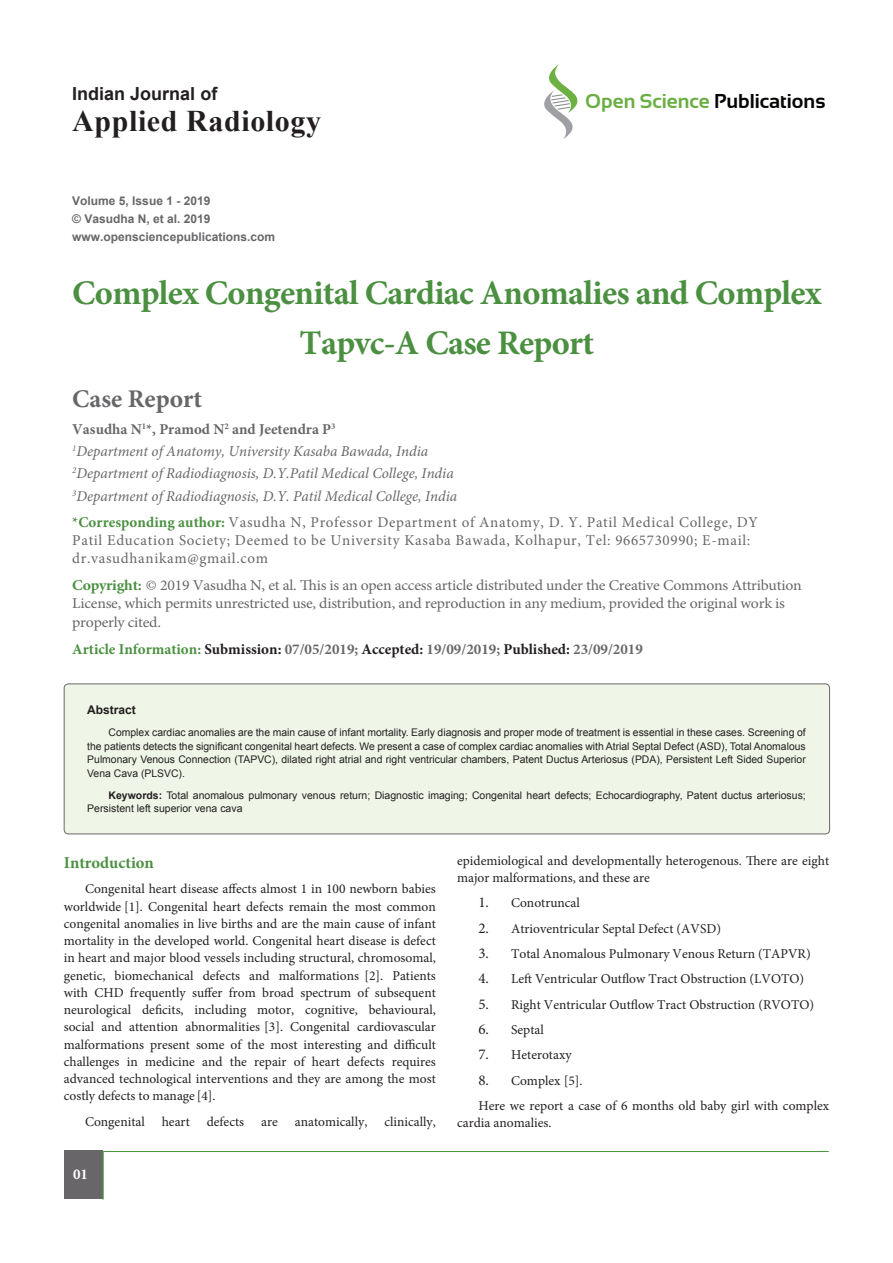
<style>
.page{position:relative;width:893px;height:1263px;background:#fff}
.page>*{position:absolute;margin:0;border:0;box-sizing:border-box;transform-origin:0 0}
.t1{font:700 34.5px/49.5px "Minion Pro";letter-spacing:-.02em;color:#4b9041;text-align:center}
.t2{font:700 30px "Times New Roman";letter-spacing:.02em;color:#231f20}
.t3{font:700 25.5px "Minion Pro";color:#686669}
.t4{font:700 20.1px "Sansation";color:#040503}
.t5{font:700 18px "Arial";color:#231f20}
.subsideheadding{font:700 16.5px "Minion Pro";color:#4b9041}
.t6{font:15px/18px "Minion Pro";letter-spacing:-.015em;color:#686669;scale:1.05 1}
.t7{font:15px/18px "Minion Pro";letter-spacing:.045em;color:#686669}
.t8{font:italic 15px "Minion Pro";color:#686669}
.t9{font:700 15px "Minion Pro";color:#686669}
.t10{font:700 15px "Minion Pro";color:#fff}
.List_Paragraph{font:13.5px/17.2px "Minion Pro";color:#231f20}
.Pa1{font:700 12px "Arial";color:#686669}
.Pa2{font:700 12px "Arial";color:#686669}
.t11{font:700 12px "Arial";color:#231f20}
.t12{font:10.5px/13.5px "Arial";color:#231f20;text-align:justify}
.s1{color:#6bae44}
.s2{font-weight:700;color:#4b9041}
.s3{color:#4b9041}
.s4{color:#231f20}
.s5{font-weight:700}
.s6{font-size:15px}
</style>
<div class="page">
<svg style="left:544px;top:64px;width:34px;height:75px"></svg>
<div style="left:64px;top:1151px;width:38px;height:48px;background:#686669"></div>
<hr style="left:102px;top:1151px;width:2px;height:48px;background:#4b9041">
<hr style="left:103px;top:1151px;width:726px;height:1px;background:#4b9041">
<div style="left:64px;top:684px;width:766px;height:150px;background:#eff6e8;border-radius:4px"></div>
<div style="left:64px;top:683px;width:766px;height:151px;border:1px solid #686669;border-radius:4px"></div>
<p class="t5" style="left:72px;top:81px;width:147px">Indian Journal of</p>
<p class="t2" style="left:72px;top:99px;width:250px">Applied Radiology</p>
<h3 class="t4" style="left:585px;top:90px;width:242px"><span class="s1">Open Science</span> Publications</h3>
<p class="Pa1" style="left:72px;top:192px;width:140px">Volume 5, Issue 1 - 2019</p>
<p class="Pa2" style="left:72px;top:210px;width:140px">© Vasudha N, et al. 2019</p>
<p class="Pa1" style="left:72px;top:228px;width:204px">www.opensciencepublications.com</p>
<p class="t1" style="left:72px;top:268px;width:751px">Complex Congenital Cardiac Anomalies and Complex<br>Tapvc-A Case Report</p>
<p class="t3" style="left:72px;top:381px;width:131px">Case Report</p>
<p class="t9" style="left:72px;top:419px;width:265px">Vasudha N<sup>1</sup>*, Pramod N<sup>2</sup> and Jeetendra P<sup>3</sup></p>
<p class="t8" style="left:72px;top:441px;width:357px"><sup>1</sup>Department of Anatomy, University Kasaba Bawada, India</p>
<p class="t8" style="left:72px;top:463px;width:383px"><sup>2</sup>Department of Radiodiagnosis, D.Y.Patil Medical College, India</p>
<p class="t8" style="left:72px;top:486px;width:386px"><sup>3</sup>Department of Radiodiagnosis, D.Y. Patil Medical College, India</p>
<p class="t7" style="left:72px;top:513px;width:687px"><span class="s2">*Corresponding author:</span> Vasudha N, Professor Department of Anatomy, D. Y. Patil Medical College, DY<br>Patil Education Society; Deemed to be University Kasaba Bawada, Kolhapur, Tel: 9665730990; E-mail: dr.vasudhanikam@gmail.com</p>
<p class="t6" style="left:72px;top:576px;width:696px"><span class="s2">Copyright:</span> © 2019 Vasudha N, et al. This is an open access article distributed under the Creative Commons Attribution<br>License, which permits unrestricted use, distribution, and reproduction in any medium, provided the original work is</p>
<p class="t6" style="left:72px;top:613px;width:86px">properly cited.</p>
<p class="t9" style="left:72px;top:638px;width:572px"><span class="s3">Article Information:</span> <span class="s4">Submission:</span> 07/05/2019; <span class="s4">Accepted:</span> 19/09/2019; <span class="s4">Published:</span> 23/09/2019</p>
<p class="t11" style="left:87px;top:702px;width:50px">Abstract</p>
<p class="t12" style="left:87px;top:726px;width:720px;text-indent:21px">Complex cardiac anomalies are the main cause of infant mortality. Early diagnosis and proper mode of treatment is essential in these cases. Screening of the patients detects the significant congenital heart defects. We present a case of complex cardiac anomalies with Atrial Septal Defect (ASD), Total Anomalous Pulmonary Venous Connection (TAPVC), dilated right atrial and right ventricular chambers, Patent Ductus Arteriosus (PDA), Persistent Left Sided Superior Vena Cava (PLSVC).</p>
<p class="t12" style="left:87px;top:788px;width:720px;text-indent:21px"><span class="s5">Keywords:</span> Total anomalous pulmonary venous return; Diagnostic imaging; Congenital heart defects; Echocardiography, Patent ductus arteriosus;<br>Persistent left superior vena cava</p>
<p class="subsideheadding" style="left:64px;top:851px;width:92px">Introduction</p>
<p class="List_Paragraph" style="left:64px;top:880px;width:374px;text-align:justify;text-indent:21px">Congenital heart disease affects almost 1 in 100 newborn babies worldwide [1]. Congenital heart defects remain the most common congenital anomalies in live births and are the main cause of infant mortality in the developed world. Congenital heart disease is defect in heart and major blood vessels including structural, chromosomal, genetic, biomechanical defects and malformations [2]. Patients with CHD frequently suffer from broad spectrum of subsequent neurological deficits, including motor, cognitive, behavioural, social and attention abnormalities [3]. Congenital cardiovascular malformations present some of the most interesting and difficult challenges in medicine and the repair of heart defects requires advanced technological interventions and they are among the most costly defects to manage [4].</p>
<p class="List_Paragraph" style="left:85px;top:1113px;width:61px">Congenital</p>
<p class="List_Paragraph" style="left:162px;top:1113px;width:29px">heart</p>
<p class="List_Paragraph" style="left:207px;top:1113px;width:39px">defects</p>
<p class="List_Paragraph" style="left:261px;top:1113px;width:18px">are</p>
<p class="List_Paragraph" style="left:295px;top:1113px;width:74px">anatomically,</p>
<p class="List_Paragraph" style="left:384px;top:1113px;width:53px">clinically,</p>
<p class="t10" style="left:73px;top:1164px;width:16px">01</p>
<p class="List_Paragraph" style="left:457px;top:853px;width:374px;line-height:16.8px">epidemiological and developmentally heterogenous. There are eight major malformations, and these are</p>
<p class="List_Paragraph" style="left:478px;top:895px;width:103px"><span class="s6">1.</span> Conotruncal</p>
<p class="List_Paragraph" style="left:478px;top:920px;width:244px"><span class="s6">2.</span> Atrioventricular Septal Defect (AVSD)</p>
<p class="List_Paragraph" style="left:478px;top:945px;width:334px"><span class="s6">3.</span> Total Anomalous Pulmonary Venous Return (TAPVR)</p>
<p class="List_Paragraph" style="left:478px;top:970px;width:327px"><span class="s6">4.</span> Left Ventricular Outflow Tract Obstruction (LVOTO)</p>
<p class="List_Paragraph" style="left:478px;top:996px;width:337px"><span class="s6">5.</span> Right Ventricular Outflow Tract Obstruction (RVOTO)</p>
<p class="List_Paragraph" style="left:478px;top:1021px;width:67px"><span class="s6">6.</span> Septal</p>
<p class="List_Paragraph" style="left:478px;top:1046px;width:95px"><span class="s6">7.</span> Heterotaxy</p>
<p class="List_Paragraph" style="left:478px;top:1072px;width:106px"><span class="s6">8.</span> Complex [5].</p>
<p class="List_Paragraph" style="left:457px;top:1097px;width:374px;text-indent:21px">Here we report a case of 6 months old baby girl with complex cardia anomalies.</p>
</div>
